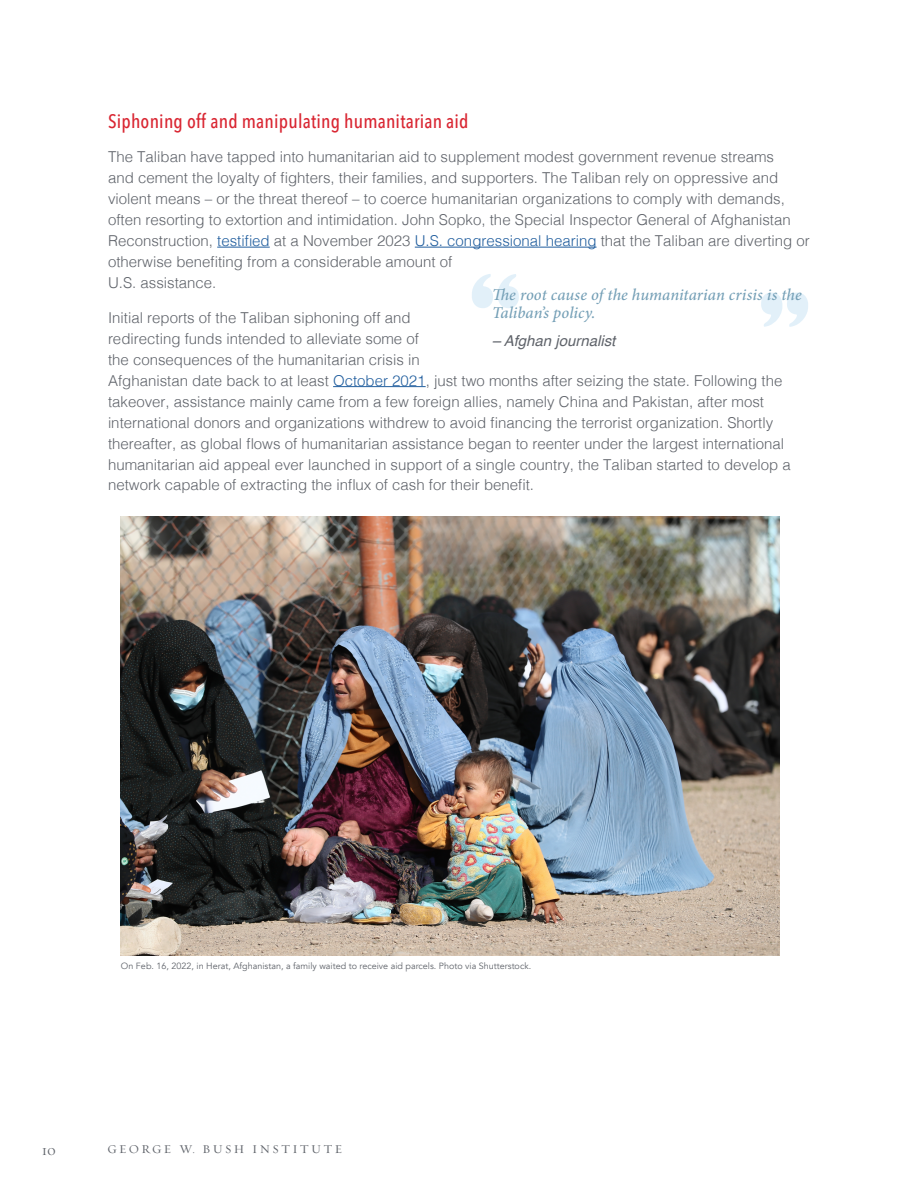
<style>
.page{position:relative;width:918px;height:1188px;background:#fff}
.page>*{position:absolute;margin:0;border:0;box-sizing:border-box;transform-origin:0 0}
.t1{font:500 19.5px "Avenir Next Condensed";letter-spacing:.01em;color:#d92632}
.t2{font:italic 500 16.5px/18px "Minion Pro";color:#749fb6}
.t3{font:300 15px/21px "Helvetica";color:#5f636a}
.t4{font:italic 15px "Helvetica";color:#5f636a}
.t5{font:15px "Requiem Display";color:#5f636a}
.t6{font:12px "Requiem Text";letter-spacing:.2em;color:#5f636a}
.t7{font:9px "Avenir";color:#5f636a}
.s1{color:#215e9e}
</style>
<div class="page">
<hr style="left:217px;top:247px;width:53px;height:1px;background:#215e9e">
<hr style="left:415px;top:247px;width:182px;height:1px;background:#215e9e">
<hr style="left:333px;top:386px;width:93px;height:1px;background:#215e9e">
<svg style="left:472px;top:274px;width:47px;height:34px"></svg>
<svg style="left:761px;top:292px;width:47px;height:35px"></svg>
<img style="left:121px;top:517px;width:658px;height:439px">
<h1 class="t1" style="left:108px;top:109px;width:362px">Siphoning off and manipulating humanitarian aid</h1>
<p class="t3" style="left:108px;top:145px;width:703px">The Taliban have tapped into humanitarian aid to supplement modest government revenue streams<br>and cement the loyalty of fighters, their families, and supporters. The Taliban rely on oppressive and violent means – or the threat thereof – to coerce humanitarian organizations to comply with demands, often resorting to extortion and intimidation. John Sopko, the Special Inspector General of Afghanistan Reconstruction, <span class="s1">testified</span> at a November 2023 <span class="s1">U.S. congressional hearing</span> that the Taliban are diverting or otherwise benefiting from a considerable amount of<br>U.S. assistance.</p>
<p class="t3" style="left:108px;top:306px;width:684px">Initial reports of the Taliban siphoning off and<br>redirecting funds intended to alleviate some of<br>the consequences of the humanitarian crisis in<br>Afghanistan date back to at least <span class="s1">October 2021</span>, just two months after seizing the state. Following the takeover, assistance mainly came from a few foreign allies, namely China and Pakistan, after most international donors and organizations withdrew to avoid financing the terrorist organization. Shortly thereafter, as global flows of humanitarian assistance began to reenter under the largest international humanitarian aid appeal ever launched in support of a single country, the Taliban started to develop a network capable of extracting the influx of cash for their benefit.</p>
<p class="t2" style="left:492px;top:286px;width:311px">The root cause of the humanitarian crisis is the<br>Taliban’s policy.</p>
<p class="t4" style="left:492px;top:329px;width:125px">– Afghan journalist</p>
<p class="t7" style="left:121px;top:960px;width:412px">On Feb. 16, 2022, in Herat, Afghanistan, a family waited to receive aid parcels. Photo via Shutterstock.</p>
<p class="t5" style="left:42px;top:1140px;width:16px">10</p>
<p class="t6" style="left:107px;top:1140px;width:236px">GEORGE W. BUSH INSTITUTE</p>
</div>
